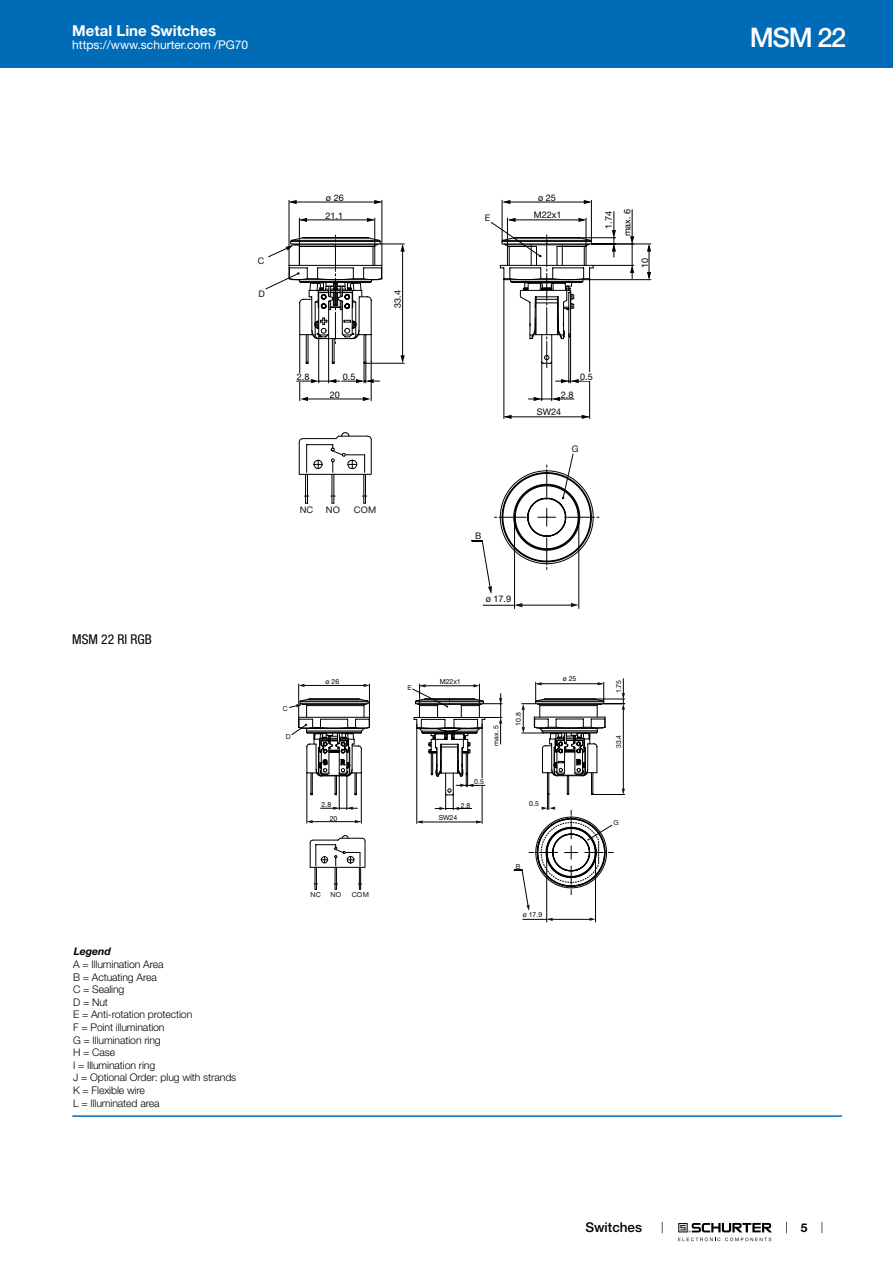
<style>
.page{position:relative;width:893px;height:1263px;background:#fff}
.page>*{position:absolute;margin:0;border:0;box-sizing:border-box;transform-origin:0 0}
.t1{font:500 27px "Helvetica Neue LT";color:#fff}
.t2{font:700 15px "Helvetica Neue LT";color:#fff}
.t3{font:condensed 13.5px "Helvetica Neue LT";color:#000}
.t4{font:500 13.5px "Helvetica Neue LT";color:#000}
.t5{font:12px "Helvetica Neue LT";color:#fff}
.t6{font:700 12px "Helvetica Neue LT";color:#000}
.t7{font:300 10.5px/12.6px "Helvetica Neue LT";letter-spacing:-.01em;color:#000}
.t8{font:italic 700 10.5px "Helvetica Neue LT";letter-spacing:-.01em;color:#000}
.t9{font:9px/17.7px "Helvetica Neue LT";color:#000}
.t10{font:9px "Helvetica Neue LT";letter-spacing:.015em;color:#121617}
.t11{font:6.9px "Helvetica Neue LT";color:#000}
.t12{font:6.9px "Helvetica Neue LT";letter-spacing:.015em;color:#121617}
</style>
<div class="page">
<svg style="left:678px;top:1223px;width:94px;height:18px"></svg>
<div style="left:0;top:0;width:893px;height:68px;background:#006bb6"></div>
<hr style="left:649px;top:246px;width:1px;height:32px;background:#000">
<hr style="left:592px;top:244px;width:59px;height:1px;background:#000">
<hr style="left:590px;top:279px;width:61px;height:1px;background:#000">
<svg style="left:374px;top:200px;width:8px;height:4px"></svg>
<svg style="left:289px;top:200px;width:8px;height:4px"></svg>
<svg style="left:647px;top:272px;width:4px;height:8px"></svg>
<svg style="left:647px;top:244px;width:4px;height:8px"></svg>
<svg style="left:630px;top:265px;width:4px;height:8px"></svg>
<svg style="left:630px;top:236px;width:4px;height:8px"></svg>
<svg style="left:584px;top:200px;width:7px;height:4px"></svg>
<svg style="left:503px;top:200px;width:7px;height:4px"></svg>
<hr style="left:483px;top:605px;width:31px;height:1px;background:#000">
<svg style="left:268px;top:211px;width:348px;height:383px"></svg>
<hr style="left:514px;top:517px;width:1px;height:91px;background:#000">
<hr style="left:578px;top:517px;width:1px;height:91px;background:#000">
<hr style="left:516px;top:605px;width:58px;height:1px;background:#000">
<svg style="left:571px;top:603px;width:8px;height:4px"></svg>
<svg style="left:515px;top:603px;width:7px;height:4px"></svg>
<hr style="left:546px;top:852px;width:1px;height:70px;background:#000">
<hr style="left:595px;top:852px;width:1px;height:70px;background:#000">
<hr style="left:548px;top:919px;width:44px;height:1px;background:#000">
<svg style="left:590px;top:917px;width:5px;height:4px"></svg>
<svg style="left:523px;top:918px;width:30px;height:3px"></svg>
<svg style="left:289px;top:679px;width:336px;height:232px"></svg>
<hr style="left:72px;top:1115px;width:770px;height:2px;background:#006bb6">
<h2 class="t2" style="left:72px;top:21px;width:145px">Metal Line Switches</h2>
<p class="t5" style="left:72px;top:38px;width:178px">https://www.schurter.com /PG70</p>
<p class="t10" style="left:258px;top:256px;width:8px">C</p>
<p class="t10" style="left:259px;top:288px;width:8px">D</p>
<p class="t9" style="left:325px;top:189px;width:20px">ø 26<br>21.1</p>
<p class="t9" style="left:297px;top:368px;width:14px">2.8</p>
<p class="t9" style="left:343px;top:368px;width:14px">0.5</p>
<p class="t9" style="left:330px;top:386px;width:12px">20</p>
<p class="t9" style="left:389px;top:308px;width:19px;rotate:-90deg">33.4</p>
<p class="t10" style="left:300px;top:504px;width:15px">NC</p>
<p class="t10" style="left:326px;top:504px;width:16px">NO</p>
<p class="t10" style="left:354px;top:504px;width:24px">COM</p>
<p class="t3" style="left:72px;top:632px;width:81px">MSM 22 RI RGB</p>
<p class="t8" style="left:74px;top:945px;width:38px">Legend</p>
<p class="t7" style="left:73px;top:958px;width:165px">A = Illumination Area<br>B = Actuating Area<br>C = Sealing<br>D = Nut<br>E = Anti-rotation protection<br>F = Point illumination<br>G = Illumination ring<br>H = Case<br>I = Illumination ring<br>J = Optional Order: plug with strands<br>K = Flexible wire<br>L = Illuminated area</p>
<p class="t12" style="left:283px;top:705px;width:6px">C</p>
<p class="t12" style="left:286px;top:733px;width:6px">D</p>
<p class="t11" style="left:326px;top:678px;width:15px">ø 26</p>
<p class="t11" style="left:322px;top:801px;width:11px">2.8</p>
<p class="t11" style="left:330px;top:814px;width:9px">20</p>
<p class="t12" style="left:311px;top:890px;width:12px">NC</p>
<p class="t12" style="left:330px;top:890px;width:12px">NO</p>
<p class="t12" style="left:352px;top:890px;width:19px">COM</p>
<p class="t12" style="left:407px;top:684px;width:6px">E</p>
<p class="t10" style="left:485px;top:213px;width:7px">E</p>
<p class="t9" style="left:534px;top:189px;width:29px;line-height:17.1px;text-align:center">ø 25<br>M22x1</p>
<p class="t9" style="left:599px;top:236px;width:29px;line-height:18.5px;text-align:center;rotate:-90deg">1.74 max. 6</p>
<p class="t9" style="left:636px;top:268px;width:12px;rotate:-90deg">10</p>
<p class="t9" style="left:580px;top:368px;width:14px">0.5</p>
<p class="t9" style="left:537px;top:386px;width:38px;line-height:17px;text-indent:24px">2.8<br>SW24</p>
<p class="t10" style="left:572px;top:444px;width:8px">G</p>
<p class="t10" style="left:475px;top:530px;width:8px">B</p>
<p class="t9" style="left:486px;top:590px;width:27px">ø 17.9</p>
<p class="t11" style="left:440px;top:677px;width:23px">M22x1</p>
<p class="t11" style="left:492px;top:746px;width:22px;rotate:-90deg">max. 5</p>
<p class="t11" style="left:474px;top:777px;width:11px">0.5</p>
<p class="t11" style="left:461px;top:801px;width:11px">2.8</p>
<p class="t11" style="left:439px;top:814px;width:20px">SW24</p>
<p class="t11" style="left:514px;top:726px;width:15px;rotate:-90deg">10.8</p>
<p class="t11" style="left:529px;top:799px;width:11px">0.5</p>
<p class="t12" style="left:516px;top:862px;width:6px">B</p>
<p class="t11" style="left:523px;top:910px;width:21px">ø 17.9</p>
<p class="t11" style="left:563px;top:675px;width:15px">ø 25</p>
<p class="t11" style="left:614px;top:693px;width:15px;rotate:-90deg">1.75</p>
<p class="t11" style="left:614px;top:748px;width:15px;rotate:-90deg">33.4</p>
<p class="t12" style="left:613px;top:818px;width:7px">G</p>
<p class="t4" style="left:585px;top:1219px;width:58px">Switches</p>
<h1 class="t1" style="left:750px;top:21px;width:98px">MSM 22</h1>
<p class="t6" style="left:801px;top:1220px;width:8px">5</p>
</div>
